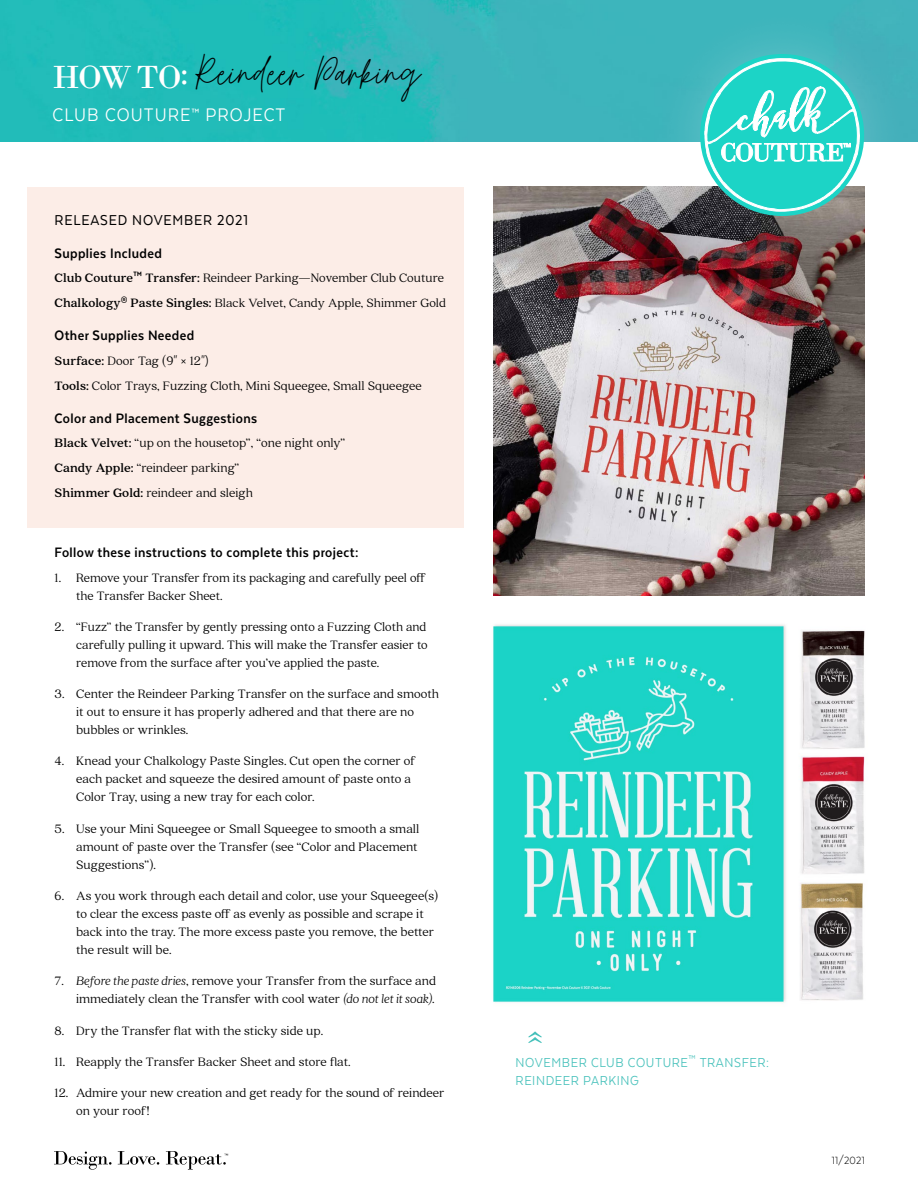
<style>
.page{position:relative;width:918px;height:1188px;background:#fff}
.page>*{position:absolute;margin:0;border:0;box-sizing:border-box;transform-origin:0 0}
.t1{font:45px "Moon Time 2";color:#000}
.t2{font:21px "Texta Narrow Alt";letter-spacing:.05em;color:#fff}
.t3{font:16.5px "Texta Narrow";letter-spacing:.05em;color:#000}
.t4{font:700 15.75px "Texta Narrow";letter-spacing:.025em;color:#000}
.t5{font:15px/18px "Texta Narrow";letter-spacing:.04em;color:#47c1bb}
.t6{font:300 13.5px/18px "Quincy CF";letter-spacing:.005em;color:#000}
.t7{font:300 13.2px "Quincy CF";letter-spacing:.005em;color:#000}
.t8{font:300 12px "Texta Narrow";letter-spacing:.02em;color:#000}
.s1{font-family:"Bodoni";font-size:33.75px;color:#fff}
.s2{font-weight:700}
.s3{font-family:"Texta Narrow Alt";font-weight:700;font-size:13.95px}
.s4{font-weight:700;font-size:13.5px}
.s5{font-family:"Texta Narrow Alt";font-weight:400;font-size:14.25px}
.s6{font-size:14.25px}
.s7{font-style:italic}
</style>
<div class="page">
<svg style="left:54px;top:1151px;width:58px;height:19px"></svg>
<svg style="left:118px;top:1151px;width:41px;height:14px"></svg>
<svg style="left:166px;top:1151px;width:62px;height:19px"></svg>
<div style="left:27px;top:187px;width:436px;height:340px;background:#fcede7"></div>
<img style="left:493px;top:625px;width:372px;height:378px">
<img style="left:494px;top:187px;width:370px;height:408px">
<svg style="left:528px;top:1031px;width:14px;height:12px"></svg>
<img style="left:0;top:0;width:918px;height:141px">
<div style="left:648px;top:2px;width:268px;height:266px;background:#fff;opacity:.2"></div>
<div style="left:700px;top:54px;width:164px;height:162px;background:#1cd4c6;border-radius:50%"></div>
<svg style="left:705px;top:58px;width:155px;height:153px"></svg>
<h1 class="t1" style="left:52px;top:48px;width:370px"><span class="s1">HOW TO:</span> Reindeer Parking</h1>
<h2 class="t2" style="left:52px;top:104px;width:234px">CLUB COUTURE<sup>™</sup> PROJECT</h2>
<p class="t3" style="left:55px;top:212px;width:195px">RELEASED NOVEMBER 2021</p>
<p class="t4" style="left:55px;top:245px;width:109px">Supplies Included</p>
<p class="t6" style="left:55px;top:269px;width:391px"><span class="s2">Club Couture</span><span class="s3">™</span> <span class="s2">Transfer:</span> Reindeer Parking—November Club Couture</p>
<p class="t7" style="left:55px;top:295px;width:393px"><span class="s4">Chalkology</span><sup>®</sup> <span class="s4">Paste Singles:</span> Black Velvet, Candy Apple, Shimmer Gold</p>
<p class="t4" style="left:55px;top:327px;width:141px">Other Supplies Needed</p>
<p class="t6" style="left:55px;top:348px;width:369px;line-height:24.8px"><span class="s2">Surface:</span> Door Tag (9<span class="s5">"</span> <span class="s6">×</span> 12<span class="s5">")<br></span><span class="s2">Tools:</span> Color Trays, Fuzzing Cloth, Mini Squeegee, Small Squeegee</p>
<p class="t4" style="left:55px;top:410px;width:204px">Color and Placement Suggestions</p>
<p class="t6" style="left:55px;top:431px;width:292px;line-height:24.8px"><span class="s2">Black Velvet:</span> “up on the housetop”, “one night only”<br><span class="s2">Candy Apple:</span> “reindeer parking”<br><span class="s2">Shimmer Gold:</span> reindeer and sleigh</p>
<p class="t4" style="left:55px;top:544px;width:305px">Follow these instructions to complete this project:</p>
<p class="t6" style="left:76px;top:569px;width:351px;text-indent:-22px">1. Remove your Transfer from its packaging and carefully peel off the Transfer Backer Sheet.</p>
<p class="t6" style="left:76px;top:618px;width:353px;text-align:justify;text-indent:-22px">2. “Fuzz” the Transfer by gently pressing onto a Fuzzing Cloth and carefully pulling it upward. This will make the Transfer easier to remove from the surface after you’ve applied the paste.</p>
<p class="t6" style="left:76px;top:685px;width:365px;text-indent:-22px">3. Center the Reindeer Parking Transfer on the surface and smooth it out to ensure it has properly adhered and that there are no bubbles or wrinkles.</p>
<p class="t6" style="left:76px;top:752px;width:341px;text-indent:-22px">4. Knead your Chalkology Paste Singles. Cut open the corner of each packet and squeeze the desired amount of paste onto a<br>Color Tray, using a new tray for each color.</p>
<p class="t6" style="left:76px;top:820px;width:345px;text-indent:-22px">5. Use your Mini Squeegee or Small Squeegee to smooth a small amount of paste over the Transfer (see “Color and Placement<br>Suggestions”).</p>
<p class="t6" style="left:76px;top:887px;width:364px;text-indent:-22px">6. As you work through each detail and color, use your Squeegee(s) to clear the excess paste off as evenly as possible and scrape it back into the tray. The more excess paste you remove, the better the result will be.</p>
<p class="t6" style="left:55px;top:972px;width:383px;text-align:right">7. <span class="s7">Before the paste dries</span>, remove your Transfer from the surface and immediately clean the Transfer with cool water <span class="s7">(do not let it soak)</span>.</p>
<p class="t6" style="left:55px;top:1021px;width:270px">8. Dry the Transfer flat with the sticky side up.</p>
<p class="t6" style="left:55px;top:1053px;width:298px">11. Reapply the Transfer Backer Sheet and store flat.</p>
<p class="t6" style="left:76px;top:1084px;width:370px;text-indent:-22px">12. Admire your new creation and get ready for the sound of reindeer on your roof!</p>
<p class="t5" style="left:516px;top:1054px;width:255px">NOVEMBER CLUB COUTURE<sup>™</sup> TRANSFER:<br>REINDEER PARKING</p>
<p class="t8" style="left:832px;top:1154px;width:34px">11/2021</p>
</div>
